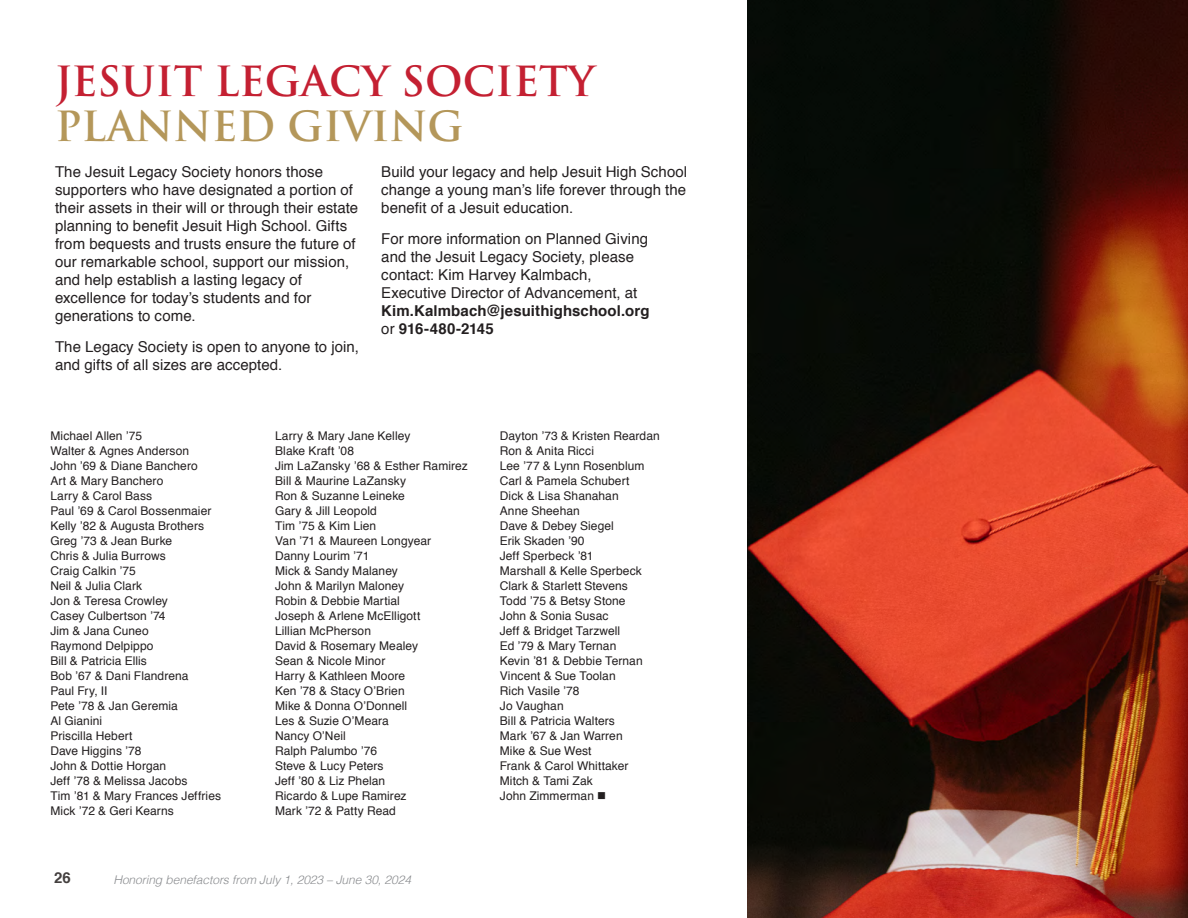
<style>
.page{position:relative;width:1188px;height:918px;background:#fff}
.page>*{position:absolute;margin:0;border:0;box-sizing:border-box;transform-origin:0 0}
.t1{font:700 40.5px "Trajan Pro";color:#c42032}
.t2{font:700 40.5px "Trajan Pro";color:#b4975a}
.BODY_COPY{font:15px/18px "Helvetica";letter-spacing:.005em;color:#231f20}
.t3{font:700 15px "Helvetica";color:#44403f}
.LIST_NAMES{font:12px "Helvetica";letter-spacing:.005em;color:#231f20}
.t4{font:italic 300 12px "Helvetica";letter-spacing:-.005em;color:#8a8c8f}
.s1{font-weight:700}
</style>
<div class="page">
<img style="left:747px;top:0;width:441px;height:918px">
<p class="t1" style="left:55px;top:56px;width:542px">JESUIT LEGACY SOCIETY</p>
<p class="t2" style="left:55px;top:101px;width:410px">PLANNED GIVING</p>
<p class="BODY_COPY" style="left:55px;top:163px;width:305px">The Jesuit Legacy Society honors those supporters who have designated a portion of their assets in their will or through their estate planning to benefit Jesuit High School. Gifts from bequests and trusts ensure the future of our remarkable school, support our mission, and help establish a lasting legacy of excellence for today’s students and for generations to come.</p>
<p class="BODY_COPY" style="left:55px;top:339px;width:306px">The Legacy Society is open to anyone to join, and gifts of all sizes are accepted.</p>
<p class="BODY_COPY" style="left:381px;top:163px;width:307px;text-align:justify">Build your legacy and help Jesuit High School change a young man’s life forever through the benefit of a Jesuit education.</p>
<p class="BODY_COPY" style="left:381px;top:231px;width:270px">For more information on Planned Giving and the Jesuit Legacy Society, please contact: Kim Harvey Kalmbach, Executive Director of Advancement, at <span class="s1">Kim.Kalmbach@jesuithighschool.org </span>or <span class="s1">916-480-2145</span></p>
<p class="LIST_NAMES" style="left:50px;top:426px;width:93px">Michael Allen ’75</p>
<p class="LIST_NAMES" style="left:50px;top:441px;width:140px">Walter &amp; Agnes Anderson</p>
<p class="LIST_NAMES" style="left:50px;top:456px;width:149px">John ’69 &amp; Diane Banchero</p>
<p class="LIST_NAMES" style="left:50px;top:471px;width:114px">Art &amp; Mary Banchero</p>
<p class="LIST_NAMES" style="left:50px;top:486px;width:103px">Larry &amp; Carol Bass</p>
<p class="LIST_NAMES" style="left:50px;top:501px;width:163px">Paul ’69 &amp; Carol Bossenmaier</p>
<p class="LIST_NAMES" style="left:50px;top:516px;width:155px">Kelly ’82 &amp; Augusta Brothers</p>
<p class="LIST_NAMES" style="left:50px;top:531px;width:123px">Greg ’73 &amp; Jean Burke</p>
<p class="LIST_NAMES" style="left:50px;top:546px;width:117px">Chris &amp; Julia Burrows</p>
<p class="LIST_NAMES" style="left:50px;top:561px;width:87px">Craig Calkin ’75</p>
<p class="LIST_NAMES" style="left:50px;top:576px;width:93px">Neil &amp; Julia Clark</p>
<p class="LIST_NAMES" style="left:50px;top:591px;width:119px">Jon &amp; Teresa Crowley</p>
<p class="LIST_NAMES" style="left:50px;top:606px;width:117px">Casey Culbertson ’74</p>
<p class="LIST_NAMES" style="left:50px;top:621px;width:100px">Jim &amp; Jana Cuneo</p>
<p class="LIST_NAMES" style="left:50px;top:636px;width:105px">Raymond Delpippo</p>
<p class="LIST_NAMES" style="left:50px;top:651px;width:98px">Bill &amp; Patricia Ellis</p>
<p class="LIST_NAMES" style="left:50px;top:666px;width:140px">Bob ’67 &amp; Dani Flandrena</p>
<p class="LIST_NAMES" style="left:50px;top:681px;width:59px">Paul Fry, II</p>
<p class="LIST_NAMES" style="left:50px;top:696px;width:129px">Pete ’78 &amp; Jan Geremia</p>
<p class="LIST_NAMES" style="left:50px;top:711px;width:53px">Al Gianini</p>
<p class="LIST_NAMES" style="left:50px;top:726px;width:84px">Priscilla Hebert</p>
<p class="LIST_NAMES" style="left:50px;top:741px;width:93px">Dave Higgins ’78</p>
<p class="LIST_NAMES" style="left:50px;top:756px;width:117px">John &amp; Dottie Horgan</p>
<p class="LIST_NAMES" style="left:50px;top:771px;width:139px">Jeff ’78 &amp; Melissa Jacobs</p>
<p class="LIST_NAMES" style="left:50px;top:786px;width:172px">Tim ’81 &amp; Mary Frances Jeffries</p>
<p class="LIST_NAMES" style="left:50px;top:801px;width:125px">Mick ’72 &amp; Geri Kearns</p>
<p class="LIST_NAMES" style="left:275px;top:426px;width:137px">Larry &amp; Mary Jane Kelley</p>
<p class="LIST_NAMES" style="left:275px;top:441px;width:81px">Blake Kraft ’08</p>
<p class="LIST_NAMES" style="left:275px;top:456px;width:194px">Jim LaZansky ’68 &amp; Esther Ramirez</p>
<p class="LIST_NAMES" style="left:275px;top:471px;width:133px">Bill &amp; Maurine LaZansky</p>
<p class="LIST_NAMES" style="left:275px;top:486px;width:131px">Ron &amp; Suzanne Leineke</p>
<p class="LIST_NAMES" style="left:275px;top:501px;width:103px">Gary &amp; Jill Leopold</p>
<p class="LIST_NAMES" style="left:275px;top:516px;width:103px">Tim ’75 &amp; Kim Lien</p>
<p class="LIST_NAMES" style="left:275px;top:531px;width:157px">Van ’71 &amp; Maureen Longyear</p>
<p class="LIST_NAMES" style="left:275px;top:546px;width:96px">Danny Lourim ’71</p>
<p class="LIST_NAMES" style="left:275px;top:561px;width:124px">Mick &amp; Sandy Malaney</p>
<p class="LIST_NAMES" style="left:275px;top:576px;width:131px">John &amp; Marilyn Maloney</p>
<p class="LIST_NAMES" style="left:275px;top:591px;width:126px">Robin &amp; Debbie Martial</p>
<p class="LIST_NAMES" style="left:275px;top:606px;width:147px">Joseph &amp; Arlene McElligott</p>
<p class="LIST_NAMES" style="left:275px;top:621px;width:97px">Lillian McPherson</p>
<p class="LIST_NAMES" style="left:275px;top:636px;width:144px">David &amp; Rosemary Mealey</p>
<p class="LIST_NAMES" style="left:275px;top:651px;width:112px">Sean &amp; Nicole Minor</p>
<p class="LIST_NAMES" style="left:275px;top:666px;width:132px">Harry &amp; Kathleen Moore</p>
<p class="LIST_NAMES" style="left:275px;top:681px;width:131px">Ken ’78 &amp; Stacy O’Brien</p>
<p class="LIST_NAMES" style="left:275px;top:696px;width:134px">Mike &amp; Donna O’Donnell</p>
<p class="LIST_NAMES" style="left:275px;top:711px;width:115px">Les &amp; Suzie O’Meara</p>
<p class="LIST_NAMES" style="left:275px;top:726px;width:72px">Nancy O’Neil</p>
<p class="LIST_NAMES" style="left:275px;top:741px;width:103px">Ralph Palumbo ’76</p>
<p class="LIST_NAMES" style="left:275px;top:756px;width:110px">Steve &amp; Lucy Peters</p>
<p class="LIST_NAMES" style="left:275px;top:771px;width:112px">Jeff ’80 &amp; Liz Phelan</p>
<p class="LIST_NAMES" style="left:275px;top:786px;width:133px">Ricardo &amp; Lupe Ramirez</p>
<p class="LIST_NAMES" style="left:275px;top:801px;width:122px">Mark ’72 &amp; Patty Read</p>
<p class="t3" style="left:54px;top:865px;width:18px">26</p>
<p class="t4" style="left:113px;top:869px;width:299px">Honoring benefactors from July 1, 2023 – June 30, 2024</p>
<p class="LIST_NAMES" style="left:500px;top:426px;width:161px">Dayton ’73 &amp; Kristen Reardan</p>
<p class="LIST_NAMES" style="left:500px;top:441px;width:96px">Ron &amp; Anita Ricci</p>
<p class="LIST_NAMES" style="left:500px;top:456px;width:146px">Lee ’77 &amp; Lynn Rosenblum</p>
<p class="LIST_NAMES" style="left:500px;top:471px;width:131px">Carl &amp; Pamela Schubert</p>
<p class="LIST_NAMES" style="left:500px;top:486px;width:120px">Dick &amp; Lisa Shanahan</p>
<p class="LIST_NAMES" style="left:500px;top:501px;width:82px">Anne Sheehan</p>
<p class="LIST_NAMES" style="left:500px;top:516px;width:116px">Dave &amp; Debey Siegel</p>
<p class="LIST_NAMES" style="left:500px;top:531px;width:86px">Erik Skaden ’90</p>
<p class="LIST_NAMES" style="left:500px;top:546px;width:95px">Jeff Sperbeck ’81</p>
<p class="LIST_NAMES" style="left:500px;top:561px;width:144px">Marshall &amp; Kelle Sperbeck</p>
<p class="LIST_NAMES" style="left:500px;top:576px;width:130px">Clark &amp; Starlett Stevens</p>
<p class="LIST_NAMES" style="left:500px;top:591px;width:127px">Todd ’75 &amp; Betsy Stone</p>
<p class="LIST_NAMES" style="left:500px;top:606px;width:110px">John &amp; Sonia Susac</p>
<p class="LIST_NAMES" style="left:500px;top:621px;width:122px">Jeff &amp; Bridget Tarzwell</p>
<p class="LIST_NAMES" style="left:500px;top:636px;width:118px">Ed ’79 &amp; Mary Ternan</p>
<p class="LIST_NAMES" style="left:500px;top:651px;width:144px">Kevin ’81 &amp; Debbie Ternan</p>
<p class="LIST_NAMES" style="left:500px;top:666px;width:117px">Vincent &amp; Sue Toolan</p>
<p class="LIST_NAMES" style="left:500px;top:681px;width:81px">Rich Vasile ’78</p>
<p class="LIST_NAMES" style="left:500px;top:696px;width:65px">Jo Vaughan</p>
<p class="LIST_NAMES" style="left:500px;top:711px;width:117px">Bill &amp; Patricia Walters</p>
<p class="LIST_NAMES" style="left:500px;top:726px;width:124px">Mark ’67 &amp; Jan Warren</p>
<p class="LIST_NAMES" style="left:500px;top:741px;width:93px">Mike &amp; Sue West</p>
<p class="LIST_NAMES" style="left:500px;top:756px;width:130px">Frank &amp; Carol Whittaker</p>
<p class="LIST_NAMES" style="left:500px;top:771px;width:94px">Mitch &amp; Tami Zak</p>
<p class="LIST_NAMES" style="left:500px;top:786px;width:108px">John Zimmerman ■</p>
</div>
